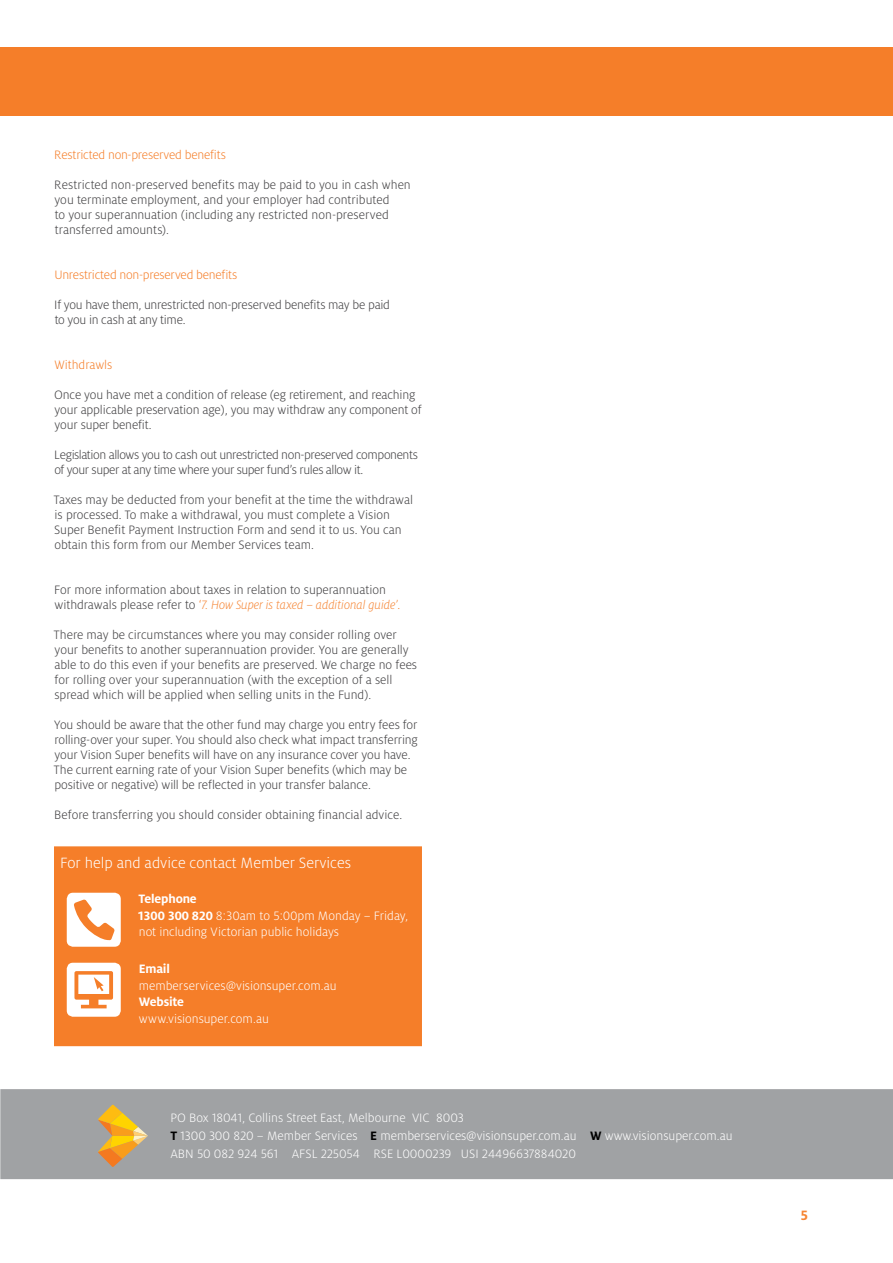
<style>
.page{position:relative;width:893px;height:1263px;background:#fff}
.page>*{position:absolute;margin:0;border:0;box-sizing:border-box;transform-origin:0 0}
.t1{font:300 16.5px "Milo OT";color:#fff}
.t2{font:700 15px "Milo OT";color:#f68533}
.t3{font:300 13.5px/15px "Milo OT";color:#414042}
.t4{font:300 13.5px/16.5px "Milo OT";color:#fff}
.t5{font:300 13.5px/15px "Milo OT";letter-spacing:-.03em;color:#414042}
.t6{font:300 13.5px/15px "Milo OT";letter-spacing:-.02em;color:#414042}
.t7{font:300 13.5px "Milo OT";letter-spacing:-.015em;color:#f57e29}
.t8{font:700 13.5px "Milo OT";letter-spacing:-.02em;color:#fff}
.s1{color:#f57e29}
.s2{font-style:italic;color:#f68a3c}
.s3{font-weight:700}
.s4{font-weight:700;color:#000}
</style>
<div class="page">
<div style="left:0;top:47px;width:893px;height:68px;background:#f57e29"></div>
<div style="left:54px;top:846px;width:368px;height:200px;background:#f57e29"></div>
<div style="left:67px;top:893px;width:54px;height:54px;background:#fff;border-radius:6px"></div>
<svg style="left:74px;top:899px;width:41px;height:41px"></svg>
<div style="left:67px;top:963px;width:54px;height:54px;background:#fff;border-radius:6px"></div>
<svg style="left:74px;top:971px;width:39px;height:37px"></svg>
<div style="left:0;top:1089px;width:893px;height:90px;background:#a0a2a4"></div>
<svg style="left:98px;top:1104px;width:50px;height:63px"></svg>
<p class="t7" style="left:54px;top:148px;width:173px">Restricted non-preserved benefits</p>
<p class="t3" style="left:54px;top:177px;width:358px">Restricted non-preserved benefits may be paid to you in cash when you terminate employment, and your employer had contributed<br>to your superannuation (including any restricted non-preserved transferred amounts).</p>
<p class="t7" style="left:54px;top:267px;width:184px">Unrestricted non-preserved benefits</p>
<p class="t6" style="left:54px;top:297px;width:337px">If you have them, unrestricted non-preserved benefits may be paid to you in cash at any time.</p>
<p class="t7" style="left:54px;top:357px;width:60px">Withdrawls</p>
<p class="t3" style="left:54px;top:387px;width:369px">Once you have met a condition of release (eg retirement, and reaching your applicable preservation age), you may withdraw any component of your super benefit.</p>
<p class="t5" style="left:54px;top:447px;width:365px">Legislation allows you to cash out unrestricted non-preserved components of your super at any time where your super fund’s rules allow it.</p>
<p class="t3" style="left:54px;top:492px;width:361px">Taxes may be deducted from your benefit at the time the withdrawal is processed. To make a withdrawal, you must complete a Vision Super Benefit Payment Instruction Form and send it to us. You can obtain this form from our Member Services team.</p>
<p class="t3" style="left:54px;top:582px;width:348px">For more information about taxes in relation to superannuation withdrawals please refer to <span class="s1">‘</span><span class="s2">7. How Super is taxed – additional guide’</span><span class="s1">.</span></p>
<p class="t3" style="left:54px;top:627px;width:365px">There may be circumstances where you may consider rolling over your benefits to another superannuation provider. You are generally able to do this even if your benefits are preserved. We charge no fees for rolling over your superannuation (with the exception of a sell spread which will be applied when selling units in the Fund).</p>
<p class="t3" style="left:54px;top:717px;width:365px">You should be aware that the other fund may charge you entry fees for rolling-over your super. You should also check what impact transferring your Vision Super benefits will have on any insurance cover you have.<br>The current earning rate of your Vision Super benefits (which may be positive or negative) will be reflected in your transfer balance.</p>
<p class="t3" style="left:54px;top:807px;width:349px">Before transferring you should consider obtaining financial advice.</p>
<p class="t1" style="left:60px;top:854px;width:292px">For help and advice contact Member Services</p>
<p class="t4" style="left:137px;top:891px;width:272px"><span class="s3">Telephone<br>1300 300 820</span> 8:30am to 5:00pm Monday – Friday, not including Victorian public holidays</p>
<p class="t8" style="left:139px;top:961px;width:33px">Email</p>
<p class="t4" style="left:139px;top:978px;width:200px">memberservices@visionsuper.com.au</p>
<p class="t8" style="left:139px;top:994px;width:47px">Website</p>
<p class="t4" style="left:139px;top:1011px;width:132px">www.visionsuper.com.au</p>
<p class="t4" style="left:170px;top:1108px;width:564px;line-height:18px">PO Box 18041, Collins Street East, Melbourne VIC 8003<br><span class="s4">T</span> 1300 300 820 – Member Services <span class="s4">E</span> memberservices@visionsuper.com.au <span class="s4">W</span> www.visionsuper.com.au<br>ABN 50 082 924 561 AFSL 225054 RSE L0000239 USI 24496637884020</p>
<p class="t2" style="left:801px;top:1206px;width:9px">5</p>
</div>
